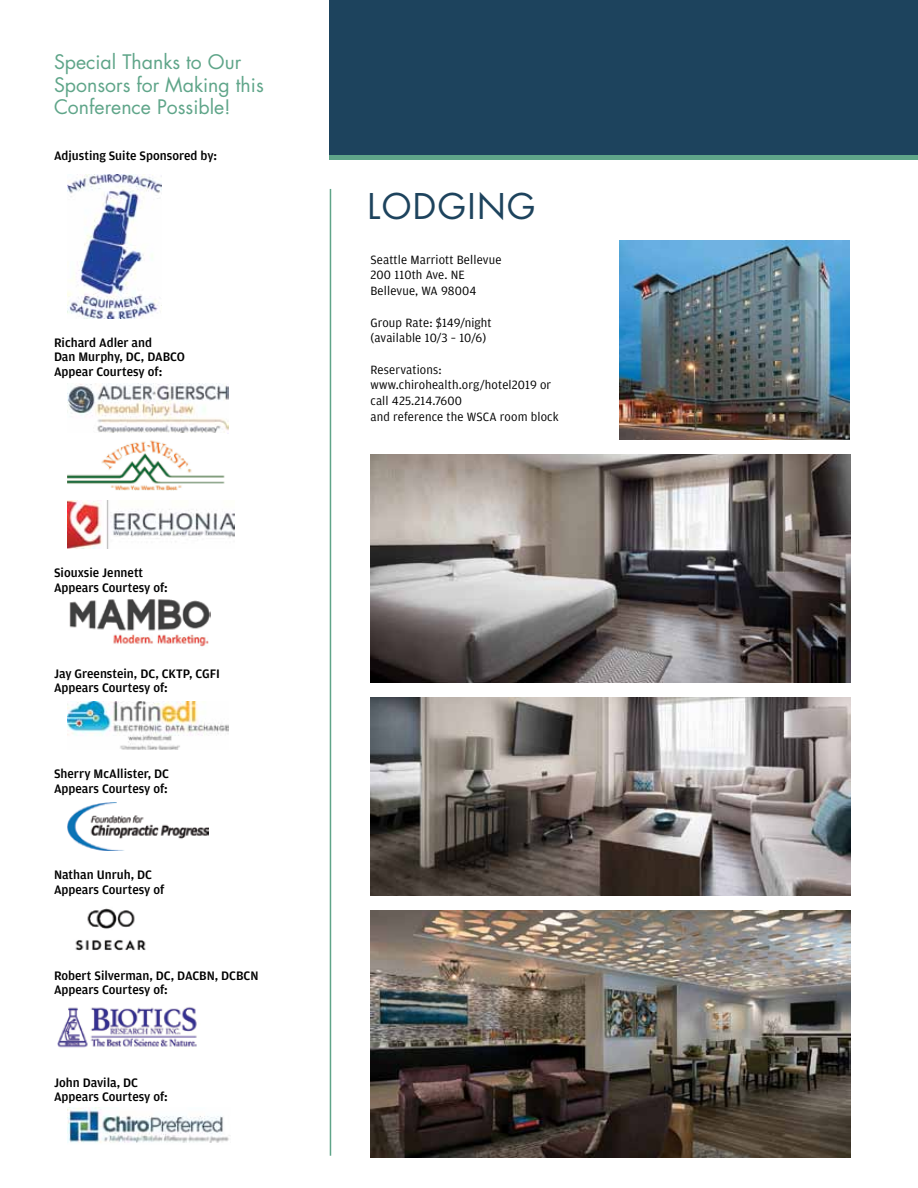
<style>
.page{position:relative;width:918px;height:1188px;background:#fff}
.page>*{position:absolute;margin:0;border:0;box-sizing:border-box;transform-origin:0 0}
.t1{font:34.5px "Futura";letter-spacing:.04em;color:#1d435d}
.t2{font:19.5px/22.5px "Futura";color:#5fa589}
.t3{font:500 13.05px/14.4px "Amplitude";color:#000}
.t4{font:12.75px/15.8px "Amplitude";letter-spacing:.01em;color:#000}
</style>
<div class="page">
<div style="left:330px;top:0;width:588px;height:158px;background:#1d435d"></div>
<hr style="left:330px;top:156px;width:588px;height:4px;background:#5fa589">
<img style="left:370px;top:698px;width:480px;height:197px">
<img style="left:370px;top:454px;width:480px;height:228px">
<img style="left:370px;top:911px;width:480px;height:246px">
<img style="left:620px;top:240px;width:230px;height:199px">
<img style="left:68px;top:175px;width:94px;height:143px">
<img style="left:67px;top:384px;width:161px;height:49px">
<img style="left:67px;top:440px;width:158px;height:51px">
<img style="left:67px;top:500px;width:167px;height:48px">
<img style="left:69px;top:599px;width:142px;height:48px">
<img style="left:67px;top:702px;width:161px;height:48px">
<img style="left:67px;top:803px;width:142px;height:47px">
<img style="left:75px;top:908px;width:71px;height:43px">
<img style="left:57px;top:1007px;width:140px;height:41px">
<img style="left:67px;top:1108px;width:163px;height:35px">
<hr style="left:330px;top:189px;width:1px;height:967px;background:#5fa589">
<h2 class="t2" style="left:54px;top:51px;width:211px">Special Thanks to Our<br>Sponsors for Making this<br>Conference Possible!</h2>
<p class="t3" style="left:54px;top:149px;width:165px">Adjusting Suite Sponsored by:</p>
<p class="t3" style="left:54px;top:336px;width:133px">Richard Adler and<br>Dan Murphy, DC, DABCO<br>Appear Courtesy of:</p>
<p class="t3" style="left:54px;top:566px;width:115px">Siouxsie Jennett<br>Appears Courtesy of:</p>
<p class="t3" style="left:54px;top:666px;width:168px">Jay Greenstein, DC, CKTP, CGFI<br>Appears Courtesy of:</p>
<p class="t3" style="left:54px;top:767px;width:116px">Sherry McAllister, DC<br>Appears Courtesy of:</p>
<p class="t3" style="left:54px;top:868px;width:112px">Nathan Unruh, DC<br>Appears Courtesy of</p>
<p class="t3" style="left:54px;top:968px;width:206px">Robert Silverman, DC, DACBN, DCBCN<br>Appears Courtesy of:</p>
<p class="t3" style="left:54px;top:1075px;width:115px">John Davila, DC<br>Appears Courtesy of:</p>
<h1 class="t1" style="left:368px;top:183px;width:169px">Lodging</h1>
<p class="t4" style="left:370px;top:252px;width:132px">Seattle Marriott Bellevue<br>200 110th Ave. NE<br>Bellevue, WA 98004</p>
<p class="t4" style="left:370px;top:314px;width:123px">Group Rate: $149/night (available 10/3 – 10/6)</p>
<p class="t4" style="left:370px;top:362px;width:190px">Reservations: www.chirohealth.org/hotel2019 or call 425.214.7600<br>and reference the WSCA room block</p>
</div>
